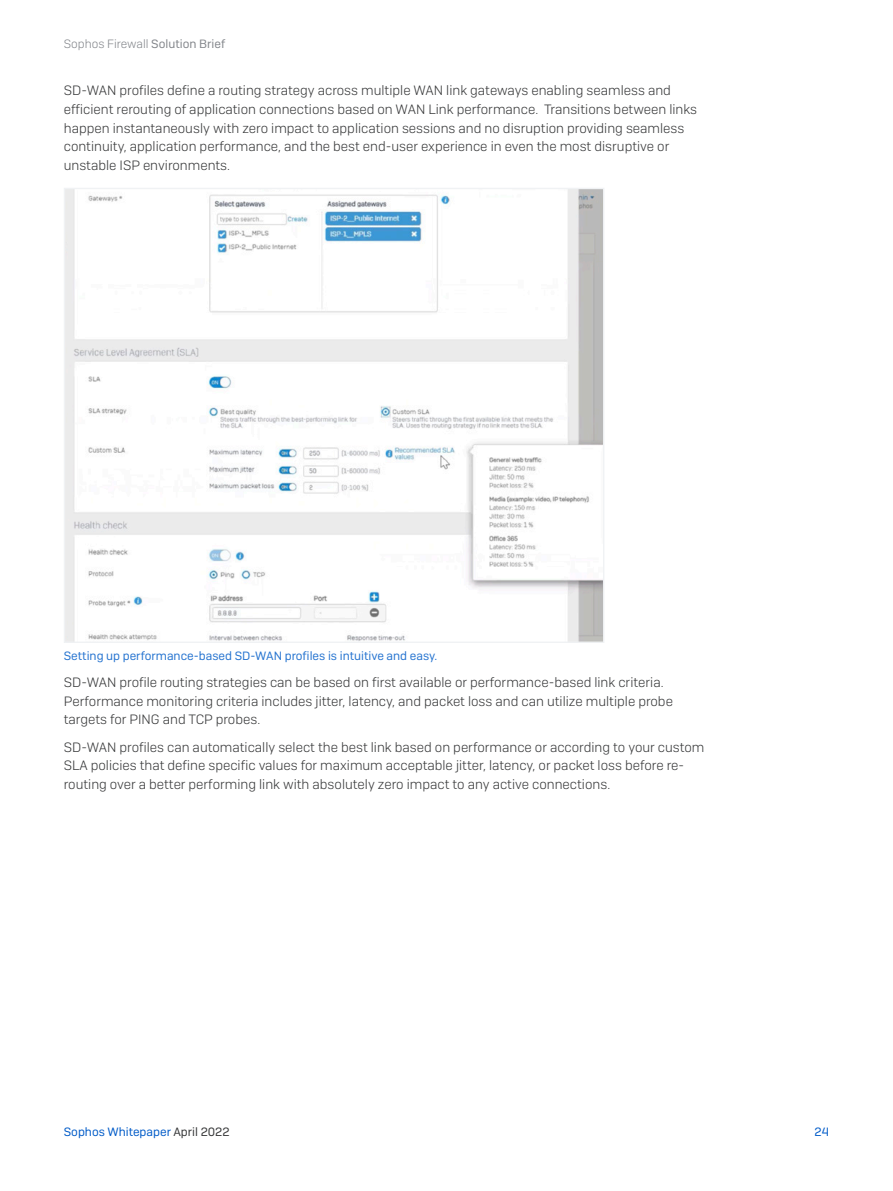
<style>
.page{position:relative;width:893px;height:1191px;background:#fff}
.page>*{position:absolute;margin:0;border:0;box-sizing:border-box;transform-origin:0 0}
.Body_Copy{font:300 13.5px/18.8px "Sophos Sans";color:#363738}
.t1{font:12px "Sophos Sans";color:#2674d0}
.t2{font:300 12px "Sophos Sans";color:#83868b}
.t3{font:12px "Sophos Sans";color:#005bc8}
.s1{font-weight:400}
.s2{color:#363738}
</style>
<div class="page">
<img style="left:66px;top:190px;width:536px;height:451px">
<p class="t2" style="left:64px;top:36px;width:163px">Sophos Firewall <span class="s1">Solution Brief</span></p>
<p class="Body_Copy" style="left:64px;top:81px;width:635px">SD-WAN profiles define a routing strategy across multiple WAN link gateways enabling seamless and efficient rerouting of application connections based on WAN Link performance. Transitions between links happen instantaneously with zero impact to application sessions and no disruption providing seamless continuity, application performance, and the best end-user experience in even the most disruptive or unstable ISP environments.</p>
<p class="t1" style="left:64px;top:648px;width:375px">Setting up performance-based SD-WAN profiles is intuitive and easy.</p>
<p class="Body_Copy" style="left:64px;top:672px;width:611px">SD-WAN profile routing strategies can be based on first available or performance-based link criteria.<br>Performance monitoring criteria includes jitter, latency, and packet loss and can utilize multiple probe targets for PING and TCP probes.</p>
<p class="Body_Copy" style="left:64px;top:737px;width:642px">SD-WAN profiles can automatically select the best link based on performance or according to your custom<br>SLA policies that define specific values for maximum acceptable jitter, latency, or packet loss before re&shy;routing over a better performing link with absolutely zero impact to any active connections.</p>
<p class="t3" style="left:64px;top:1124px;width:167px">Sophos Whitepaper <span class="s2">April 2022</span></p>
<p class="t3" style="left:815px;top:1124px;width:16px">24</p>
</div>
